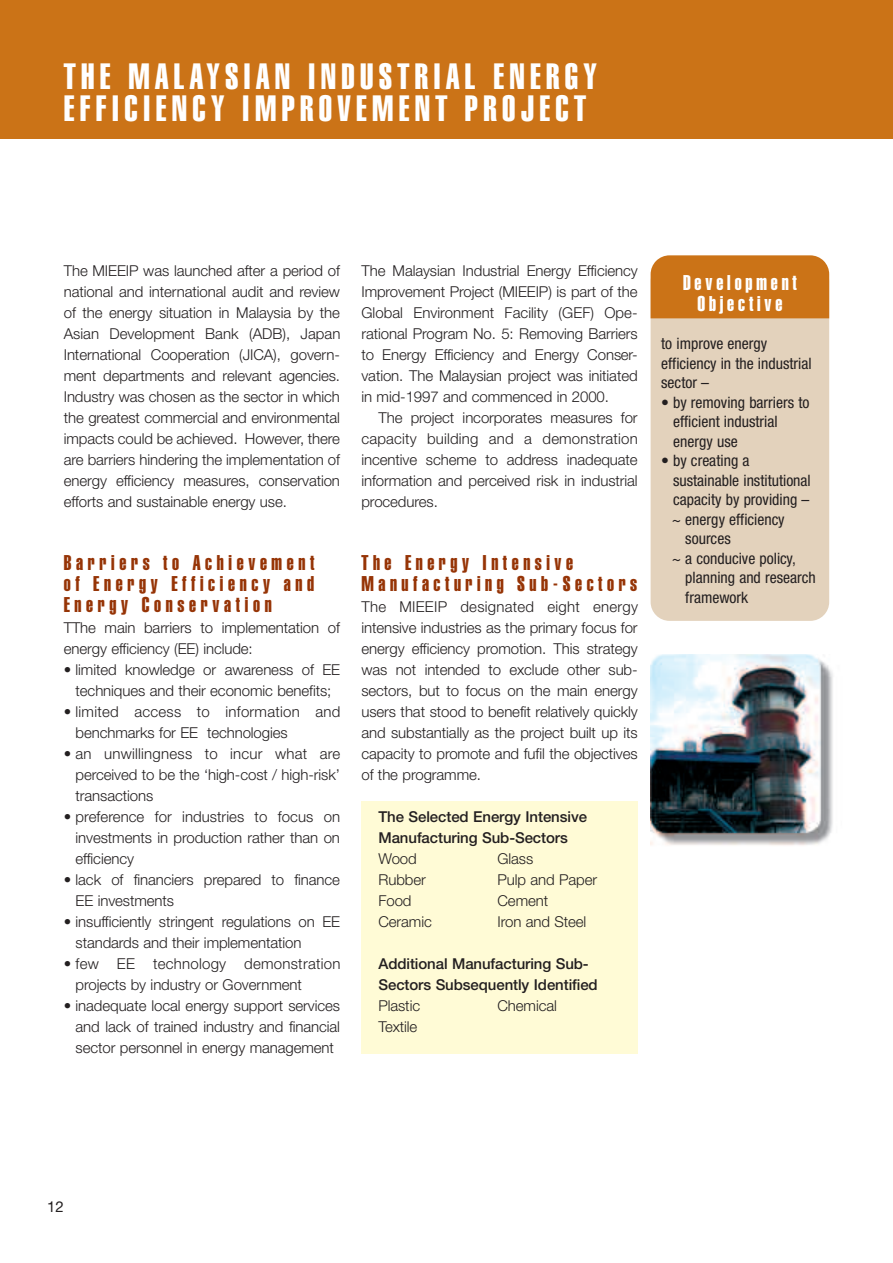
<style>
.page{position:relative;width:893px;height:1263px;background:#fff}
.page>*{position:absolute;margin:0;border:0;box-sizing:border-box;transform-origin:0 0}
.t1{font:36px/31.5px "Helvetica Extra Compressed";letter-spacing:.15em;color:#fff}
.t2{font:21px/21px "Helvetica Extra Compressed";letter-spacing:.22em;color:#963406;text-align:justify}
.t3{font:21px/21px "Helvetica Extra Compressed";letter-spacing:.185em;color:#fff;text-align:center}
.t4{font:condensed 15.75px/19.5px "Helvetica Neue";color:#231f20}
.t5{font:300 15px/21px "Helvetica Neue";letter-spacing:-.005em;color:#231f20;text-align:justify}
.t6{font:500 15px/21px "Helvetica Neue";letter-spacing:-.005em;color:#231f20}
.t7{font:300 15px/21px "Helvetica Neue";letter-spacing:.015em;color:#231f20}
.t8{font:15px "Helvetica Neue";color:#231f20}
</style>
<div class="page">
<div style="left:0;top:0;width:893px;height:139px;background:#cb7317"></div>
<div style="left:651px;top:263px;width:178px;height:358px;background:#e3d2bc;border-radius:19px"></div>
<div style="left:651px;top:255px;width:178px;height:63px;background:#cb7317"></div>
<div style="left:361px;top:801px;width:277px;height:252px;background:#fffbd6"></div>
<img style="left:651px;top:654px;width:182px;height:192px">
<h1 class="t1" style="left:64px;top:63px;width:534px">THE MALAYSIAN INDUSTRIAL ENERGY<br>EFFICIENCY IMPROVEMENT PROJECT</h1>
<p class="t5" style="left:64px;top:262px;width:278px">The MIEEIP was launched after a period of national and international audit and review of the energy situation in Malaysia by the Asian Development Bank (ADB), Japan International Cooperation (JICA), govern&shy;ment departments and relevant agencies.<br>Industry was chosen as the sector in which the greatest commercial and environmental impacts could be achieved. However, there are barriers hindering the implementation of energy efficiency measures, conservation efforts and sustainable energy use.</p>
<h2 class="t2" style="left:64px;top:553px;width:252px">Barriers to Achievement of Energy Efficiency and Energy Conservation</h2>
<p class="t5" style="left:64px;top:619px;width:278px">TThe main barriers to implementation of energy efficiency (EE) include:</p>
<p class="t5" style="left:64px;top:661px;width:278px;text-align:center">• limited knowledge or awareness of EE techniques and their economic benefits;</p>
<p class="t7" style="left:76px;top:703px;width:266px;text-indent:-12px">• limited access to information and benchmarks for EE technologies</p>
<p class="t5" style="left:76px;top:745px;width:266px;text-indent:-12px">• an unwillingness to incur what are perceived to be the ‘high-cost / high-risk’ transactions</p>
<p class="t5" style="left:76px;top:808px;width:266px;text-indent:-12px">• preference for industries to focus on investments in production rather than on efficiency</p>
<p class="t5" style="left:76px;top:871px;width:266px;text-indent:-12px">• lack of financiers prepared to finance<br>EE investments</p>
<p class="t5" style="left:76px;top:913px;width:266px;text-indent:-12px">• insufficiently stringent regulations on EE standards and their implementation</p>
<p class="t5" style="left:76px;top:955px;width:266px;text-indent:-12px">• few EE technology demonstration projects by industry or Government</p>
<p class="t5" style="left:76px;top:997px;width:266px;text-indent:-12px">• inadequate local energy support services and lack of trained industry and financial sector personnel in energy management</p>
<p class="t5" style="left:361px;top:262px;width:278px">The Malaysian Industrial Energy Efficiency Improvement Project (MIEEIP) is part of the Global Environment Facility (GEF) Ope&shy;rational Program No. 5: Removing Barriers to Energy Efficiency and Energy Conser&shy;vation. The Malaysian project was initiated in mid-1997 and commenced in 2000.</p>
<p class="t5" style="left:361px;top:409px;width:278px;text-indent:17px">The project incorporates measures for capacity building and a demonstration incentive scheme to address inadequate information and perceived risk in industrial procedures.</p>
<h2 class="t2" style="left:361px;top:553px;width:277px">The Energy Intensive<br>Manufacturing Sub-Sectors</h2>
<p class="t5" style="left:361px;top:598px;width:278px">The MIEEIP designated eight energy intensive industries as the primary focus for energy efficiency promotion. This strategy was not intended to exclude other sub&shy;sectors, but to focus on the main energy users that stood to benefit relatively quickly and substantially as the project built up its capacity to promote and fufil the objectives of the programme.</p>
<p class="t6" style="left:378px;top:808px;width:210px">The Selected Energy Intensive<br>Manufacturing Sub-Sectors</p>
<p class="t5" style="left:378px;top:850px;width:40px">Wood</p>
<p class="t5" style="left:497px;top:850px;width:37px">Glass</p>
<p class="t5" style="left:378px;top:871px;width:49px">Rubber</p>
<p class="t5" style="left:497px;top:871px;width:101px">Pulp and Paper</p>
<p class="t5" style="left:378px;top:892px;width:35px">Food</p>
<p class="t5" style="left:497px;top:892px;width:52px">Cement</p>
<p class="t5" style="left:378px;top:913px;width:55px">Ceramic</p>
<p class="t5" style="left:497px;top:913px;width:90px">Iron and Steel</p>
<p class="t6" style="left:378px;top:955px;width:221px">Additional Manufacturing Sub-<br>Sectors Subsequently Identified</p>
<p class="t5" style="left:378px;top:997px;width:43px">Plastic</p>
<p class="t5" style="left:497px;top:997px;width:61px">Chemical</p>
<p class="t5" style="left:378px;top:1018px;width:40px">Textile</p>
<h2 class="t3" style="left:683px;top:274px;width:115px">Development<br>Objective</h2>
<p class="t4" style="left:661px;top:335px;width:152px">to improve energy efficiency in the industrial sector –</p>
<p class="t4" style="left:673px;top:394px;width:138px;text-indent:-12px">• by removing barriers to efficient industrial energy use</p>
<p class="t4" style="left:661px;top:452px;width:90px">• by creating a</p>
<p class="t4" style="left:673px;top:472px;width:139px">sustainable institutional</p>
<p class="t4" style="left:673px;top:491px;width:138px">capacity by providing –</p>
<p class="t4" style="left:672px;top:511px;width:114px">~ energy efficiency</p>
<p class="t4" style="left:685px;top:530px;width:47px">sources</p>
<p class="t4" style="left:672px;top:550px;width:126px">~ a conducive policy,</p>
<p class="t4" style="left:685px;top:569px;width:132px">planning and research</p>
<p class="t4" style="left:685px;top:589px;width:64px">framework</p>
<p class="t8" style="left:47px;top:1201px;width:18px">12</p>
</div>
